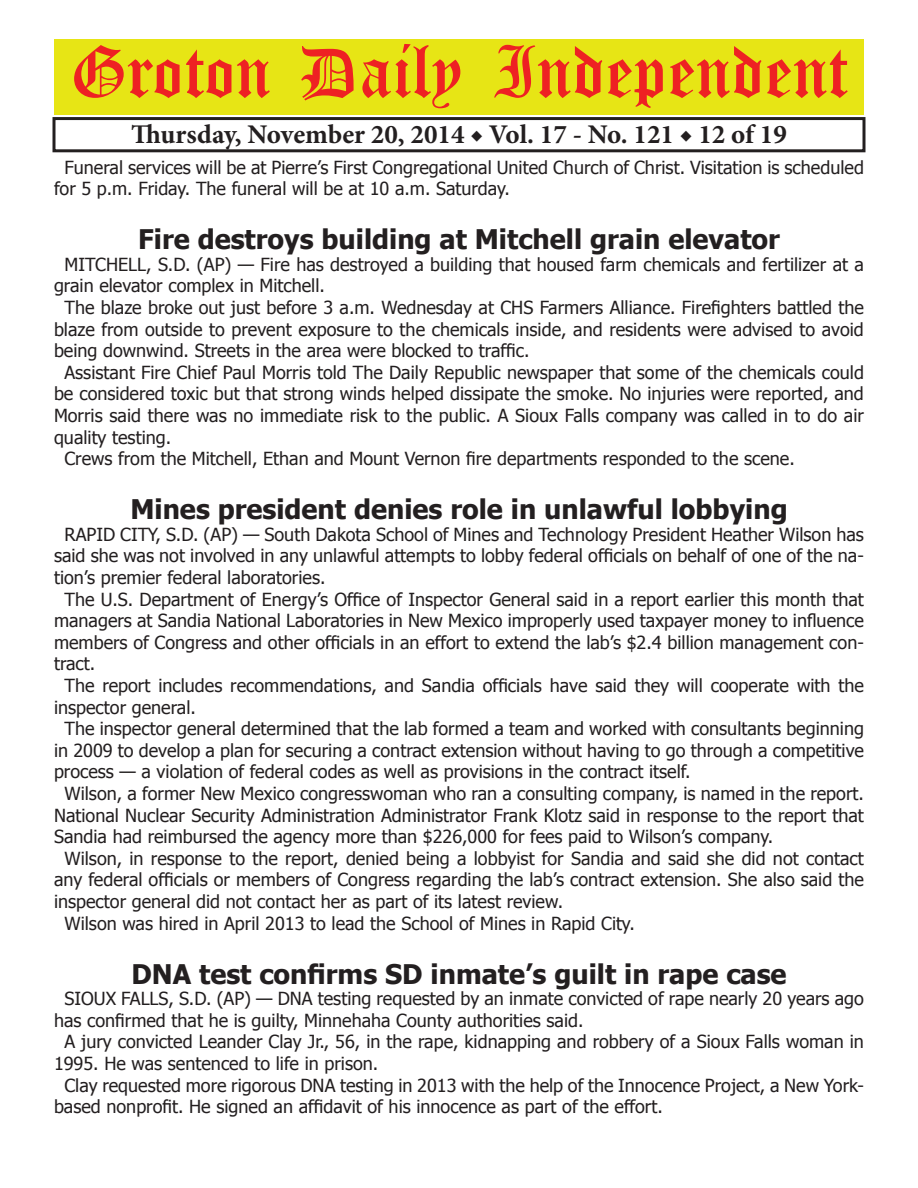
<style>
.page{position:relative;width:918px;height:1188px;background:#fff}
.page>*{position:absolute;margin:0;border:0;box-sizing:border-box;transform-origin:0 0}
.t1{font:54px "Old English Five";color:#ee2123}
.t2{font:700 27px "Tahoma";color:#231f20}
.t3{font:700 27px "Minion Pro";color:#231f20}
.t4{font:18px/21.6px "Tahoma";color:#231f20}
</style>
<div class="page">
<div style="left:52px;top:117px;width:814px;height:35px;border:3px solid #231f20"></div>
<div style="left:54px;top:40px;width:810px;height:75px;background:#e7e515"></div>
<h1 class="t1" style="left:70px;top:47px;width:779px">Groton Daily Independent</h1>
<h2 class="t3" style="left:131px;top:116px;width:657px">Thursday, November 20, 2014 ◆ Vol. 17 - No. 121 ◆ 12 of 19</h2>
<p class="t4" style="left:54px;top:155px;width:811px;text-indent:10px">Funeral services will be at Pierre’s First Congregational United Church of Christ. Visitation is scheduled for 5 p.m. Friday. The funeral will be at 10 a.m. Saturday.</p>
<h2 class="t2" style="left:138px;top:220px;width:643px">Fire destroys building at Mitchell grain elevator</h2>
<p class="t4" style="left:64px;top:253px;width:801px">MITCHELL, S.D. (AP) — Fire has destroyed a building that housed farm chemicals and fertilizer at a</p>
<p class="t4" style="left:54px;top:274px;width:273px">grain elevator complex in Mitchell.</p>
<p class="t4" style="left:64px;top:296px;width:801px">The blaze broke out just before 3 a.m. Wednesday at CHS Farmers Alliance. Firefighters battled the</p>
<p class="t4" style="left:54px;top:317px;width:811px">blaze from outside to prevent exposure to the chemicals inside, and residents were advised to avoid</p>
<p class="t4" style="left:54px;top:339px;width:477px">being downwind. Streets in the area were blocked to traffic.</p>
<p class="t4" style="left:64px;top:361px;width:801px">Assistant Fire Chief Paul Morris told The Daily Republic newspaper that some of the chemicals could</p>
<p class="t4" style="left:54px;top:382px;width:811px">be considered toxic but that strong winds helped dissipate the smoke. No injuries were reported, and</p>
<p class="t4" style="left:54px;top:404px;width:811px">Morris said there was no immediate risk to the public. A Sioux Falls company was called in to do air</p>
<p class="t4" style="left:54px;top:425px;width:119px">quality testing.</p>
<p class="t4" style="left:64px;top:447px;width:732px">Crews from the Mitchell, Ethan and Mount Vernon fire departments responded to the scene.</p>
<h2 class="t2" style="left:130px;top:490px;width:659px">Mines president denies role in unlawful lobbying</h2>
<p class="t4" style="left:64px;top:523px;width:801px">RAPID CITY, S.D. (AP) — South Dakota School of Mines and Technology President Heather Wilson has</p>
<p class="t4" style="left:54px;top:544px;width:812px">said she was not involved in any unlawful attempts to lobby federal officials on behalf of one of the na-</p>
<p class="t4" style="left:54px;top:566px;width:273px">tion’s premier federal laboratories.</p>
<p class="t4" style="left:64px;top:587px;width:801px">The U.S. Department of Energy’s Office of Inspector General said in a report earlier this month that</p>
<p class="t4" style="left:54px;top:609px;width:811px">managers at Sandia National Laboratories in New Mexico improperly used taxpayer money to influence</p>
<p class="t4" style="left:54px;top:631px;width:811px">members of Congress and other officials in an effort to extend the lab’s $2.4 billion management con-</p>
<p class="t4" style="left:54px;top:652px;width:43px">tract.</p>
<p class="t4" style="left:64px;top:674px;width:801px">The report includes recommendations, and Sandia officials have said they will cooperate with the</p>
<p class="t4" style="left:54px;top:695px;width:143px">inspector general.</p>
<p class="t4" style="left:64px;top:717px;width:801px">The inspector general determined that the lab formed a team and worked with consultants beginning</p>
<p class="t4" style="left:54px;top:739px;width:811px">in 2009 to develop a plan for securing a contract extension without having to go through a competitive</p>
<p class="t4" style="left:54px;top:760px;width:638px">process — a violation of federal codes as well as provisions in the contract itself.</p>
<p class="t4" style="left:64px;top:782px;width:801px">Wilson, a former New Mexico congresswoman who ran a consulting company, is named in the report.</p>
<p class="t4" style="left:54px;top:803px;width:811px">National Nuclear Security Administration Administrator Frank Klotz said in response to the report that</p>
<p class="t4" style="left:54px;top:825px;width:721px">Sandia had reimbursed the agency more than $226,000 for fees paid to Wilson’s company.</p>
<p class="t4" style="left:64px;top:847px;width:801px">Wilson, in response to the report, denied being a lobbyist for Sandia and said she did not contact</p>
<p class="t4" style="left:54px;top:868px;width:811px">any federal officials or members of Congress regarding the lab’s contract extension. She also said the</p>
<p class="t4" style="left:54px;top:890px;width:511px">inspector general did not contact her as part of its latest review.</p>
<p class="t4" style="left:64px;top:911px;width:572px">Wilson was hired in April 2013 to lead the School of Mines in Rapid City.</p>
<h2 class="t2" style="left:131px;top:955px;width:657px">DNA test confirms SD inmate’s guilt in rape case</h2>
<p class="t4" style="left:64px;top:987px;width:801px">SIOUX FALLS, S.D. (AP) — DNA testing requested by an inmate convicted of rape nearly 20 years ago</p>
<p class="t4" style="left:54px;top:1009px;width:531px">has confirmed that he is guilty, Minnehaha County authorities said.</p>
<p class="t4" style="left:64px;top:1030px;width:801px">A jury convicted Leander Clay Jr., 56, in the rape, kidnapping and robbery of a Sioux Falls woman in</p>
<p class="t4" style="left:54px;top:1052px;width:326px">1995. He was sentenced to life in prison.</p>
<p class="t4" style="left:64px;top:1073px;width:801px">Clay requested more rigorous DNA testing in 2013 with the help of the Innocence Project, a New York-</p>
<p class="t4" style="left:54px;top:1095px;width:610px">based nonprofit. He signed an affidavit of his innocence as part of the effort.</p>
</div>
